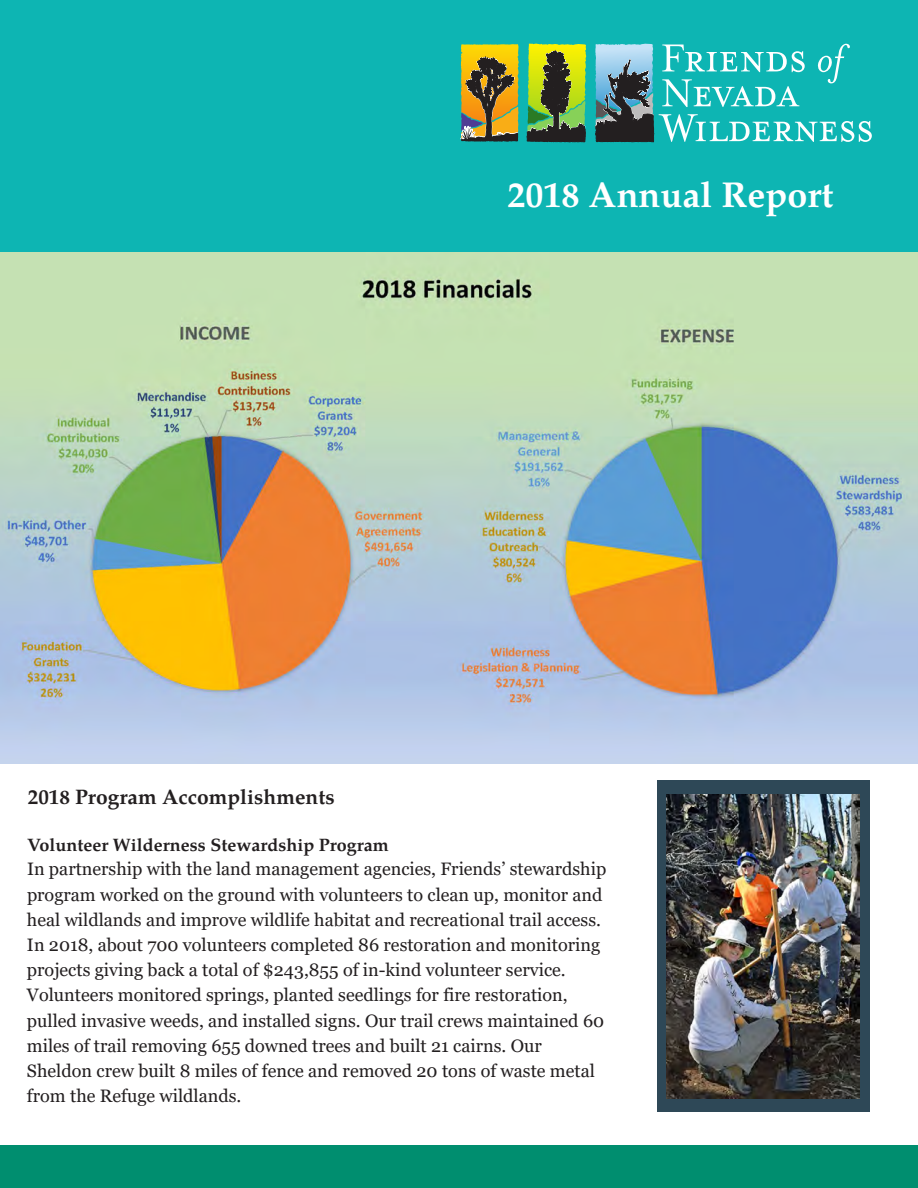
<style>
.page{position:relative;width:918px;height:1188px;background:#fff}
.page>*{position:absolute;margin:0;border:0;box-sizing:border-box;transform-origin:0 0}
.t1{font:700 36px "Te X Gyre Pagella";color:#fff}
.t2{font:700 21px "Te X Gyre Pagella";color:#231f20}
.t3{font:18px/25.2px "Georgia";color:#231f20}
.s1{font-family:"Minion Pro"}
.s2{font-family:"Te X Gyre Pagella";font-weight:700}
</style>
<div class="page">
<div style="left:0;top:0;width:918px;height:253px;background:#0db5b3"></div>
<div style="left:657px;top:780px;width:213px;height:332px;background:#2e4857"></div>
<div style="left:0;top:1145px;width:918px;height:43px;background:#008e6f"></div>
<svg style="left:460px;top:43px;width:412px;height:100px"></svg>
<img style="left:0;top:252px;width:918px;height:512px">
<img style="left:667px;top:795px;width:192px;height:303px">
<p class="t1" style="left:508px;top:168px;width:327px">201<span class="s1">8</span> Annual Report</p>
<p class="t2" style="left:28px;top:781px;width:308px">201<span class="s1">8</span> Program Accomplishments</p>
<p class="t3" style="left:27px;top:832px;width:581px"><span class="s2">Volunteer Wilderness Stewardship Program<br></span>In partnership with the land management agencies, Friends’ stewardship program worked on the ground with volunteers to clean up, monitor and heal wildlands and improve wildlife habitat and recreational trail access.<br>In 2018, about 700 volunteers completed 86 restoration and monitoring projects giving back a total of $243,855 of in-kind volunteer service.<br>Volunteers monitored springs, planted seedlings for fire restoration, pulled invasive weeds, and installed signs. Our trail crews maintained 60 miles of trail removing 655 downed trees and built 21 cairns. Our Sheldon crew built 8 miles of fence and removed 20 tons of waste metal from the Refuge wildlands.</p>
</div>
